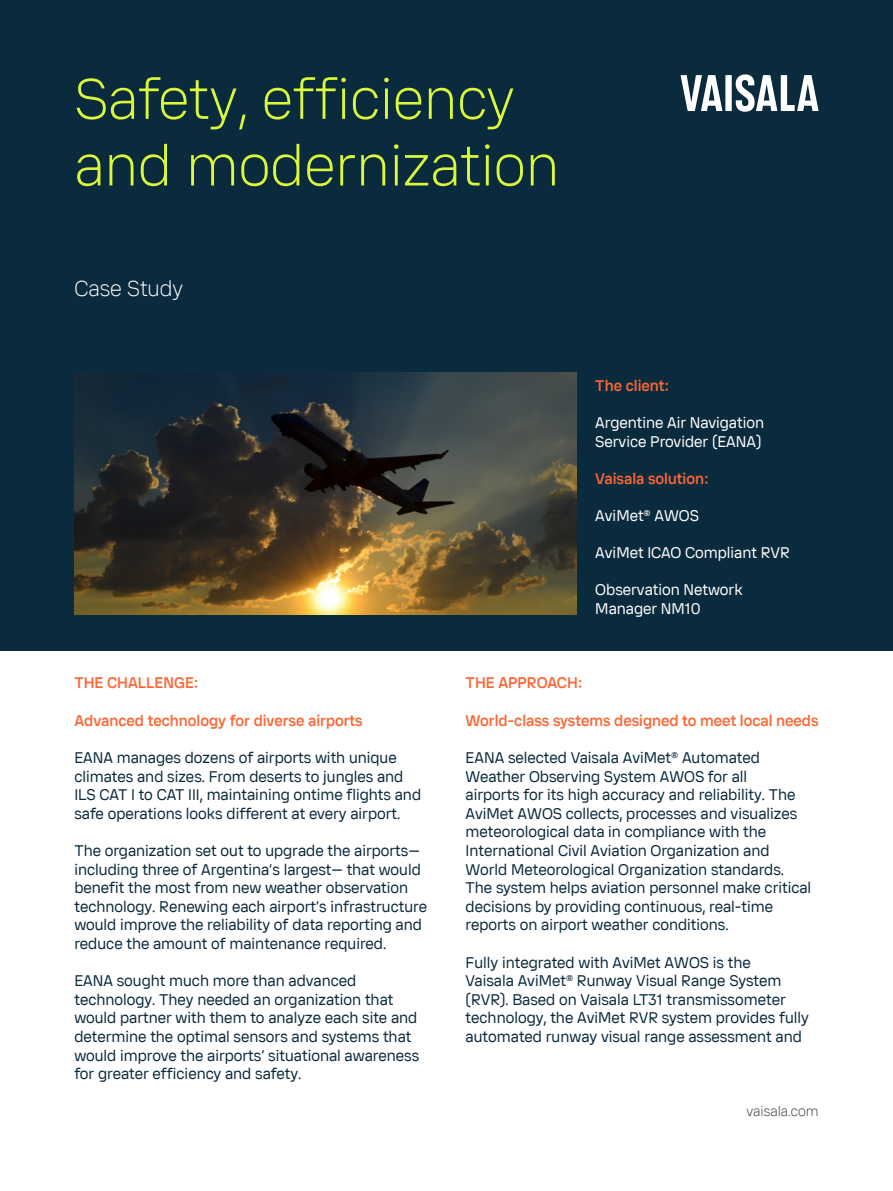
<style>
.page{position:relative;width:893px;height:1191px;background:#fff}
.page>*{position:absolute;margin:0;border:0;box-sizing:border-box;transform-origin:0 0}
.Headline_H3{font:300 55.5px/66.6px "Vaisala Sans Beta 01";color:#dbf93a}
.Doc_Type{font:300 21px "Vaisala Sans Beta 01";letter-spacing:-.005em;color:#fff}
.Body{font:15px/18.6px "Vaisala Sans Beta 01";color:#0a2a3d}
.Subheading{font:500 15px "Vaisala Sans Beta 01";color:#fb6735}
.Body-2{font:15px/18.6px "Vaisala Sans Beta 01";color:#fff}
.t1{font:300 13.5px "Vaisala Sans Beta 01";color:#343a40}
</style>
<div class="page">
<div style="left:0;top:0;width:893px;height:650px;background:#0a2a3d"></div>
<img style="left:74px;top:372px;width:503px;height:242px">
<svg style="left:681px;top:75px;width:41px;height:36px"></svg>
<div style="left:725px;top:75px;width:7px;height:36px;background:#fff"></div>
<svg style="left:736px;top:74px;width:83px;height:38px"></svg>
<p class="Headline_H3" style="left:74px;top:65px;width:486px">Safety, efficiency and modernization</p>
<p class="Doc_Type" style="left:74px;top:275px;width:110px">Case Study</p>
<p class="Subheading" style="left:74px;top:674px;width:126px">THE CHALLENGE:</p>
<p class="Subheading" style="left:74px;top:711px;width:290px">Advanced technology for diverse airports</p>
<p class="Body" style="left:74px;top:748px;width:348px">EANA manages dozens of airports with unique climates and sizes. From deserts to jungles and ILS CAT I to CAT III, maintaining ontime flights and safe operations looks different at every airport.</p>
<p class="Body" style="left:74px;top:841px;width:354px">The organization set out to upgrade the airports— including three of Argentina’s largest— that would benefit the most from new weather observation technology. Renewing each airport’s infrastructure would improve the reliability of data reporting and reduce the amount of maintenance required.</p>
<p class="Body" style="left:74px;top:971px;width:346px">EANA sought much more than advanced technology. They needed an organization that would partner with them to analyze each site and determine the optimal sensors and systems that would improve the airports’ situational awareness for greater efficiency and safety.</p>
<p class="Subheading" style="left:595px;top:376px;width:75px">The client:</p>
<p class="Body-2" style="left:595px;top:413px;width:170px">Argentine Air Navigation<br>Service Provider (EANA)</p>
<p class="Subheading" style="left:595px;top:469px;width:115px">Vaisala solution:</p>
<p class="Body-2" style="left:595px;top:506px;width:105px">AviMet® AWOS</p>
<p class="Body-2" style="left:595px;top:543px;width:196px">AviMet ICAO Compliant RVR</p>
<p class="Body-2" style="left:595px;top:580px;width:149px">Observation Network<br>Manager NM10</p>
<p class="Subheading" style="left:466px;top:674px;width:118px">THE APPROACH:</p>
<p class="Subheading" style="left:466px;top:711px;width:354px">World-class systems designed to meet local needs</p>
<p class="Body" style="left:466px;top:748px;width:347px">EANA selected Vaisala AviMet® Automated Weather Observing System AWOS for all<br>airports for its high accuracy and reliability. The AviMet AWOS collects, processes and visualizes meteorological data in compliance with the International Civil Aviation Organization and World Meteorological Organization standards.<br>The system helps aviation personnel make critical decisions by providing continuous, real-time reports on airport weather conditions.</p>
<p class="Body" style="left:466px;top:952px;width:345px">Fully integrated with AviMet AWOS is the<br>Vaisala AviMet® Runway Visual Range System (RVR). Based on Vaisala LT31 transmissometer technology, the AviMet RVR system provides fully automated runway visual range assessment and</p>
<p class="t1" style="left:746px;top:1103px;width:74px">vaisala.com</p>
</div>
